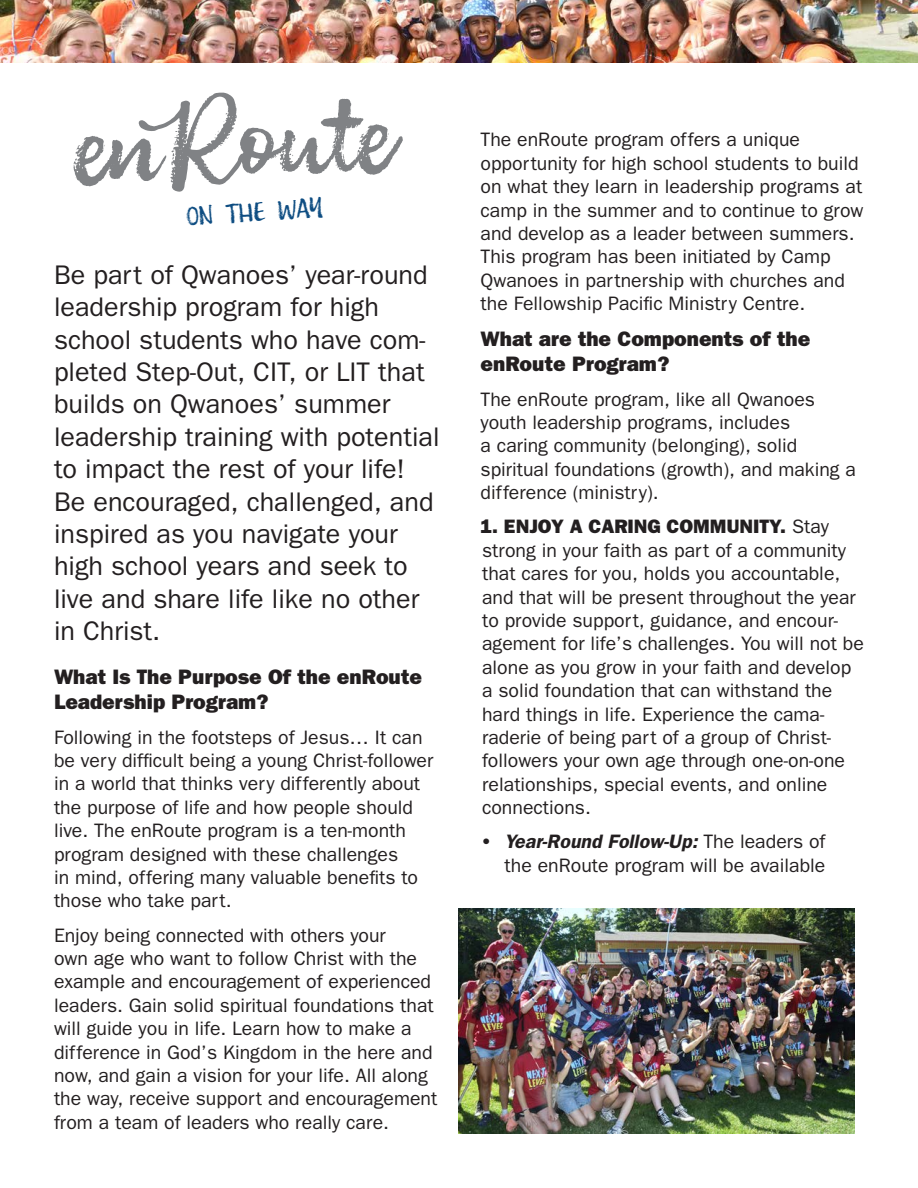
<style>
.page{position:relative;width:918px;height:1188px;background:#fff}
.page>*{position:absolute;margin:0;border:0;box-sizing:border-box;transform-origin:0 0}
.CQ20_Subheading_01{font:82.5px "BB Script";letter-spacing:-.035em;color:#808285}
.t1{font:27px/32.4px "Franklin Gothic";color:#231f20}
.Headline{font:800 21px/25.2px "Franklin Gothic";color:#231f20}
.Headings_SB{font:800 21px/25.2px "Franklin Gothic";color:#231f20}
.CQ20_Quote{font:20.85px "BB Sans One";color:#0e4d82}
.Headline-2{font:19.5px/23.4px "Franklin Gothic";color:#231f20}
.Body_text{font:19.5px/23.4px "Franklin Gothic";color:#231f20}
.Headings_SB-2{font:19.5px/23.4px "Franklin Gothic";color:#231f20}
.s1{font-weight:800}
.s2{font-weight:600}
.s3{font-weight:600;font-style:italic}
</style>
<div class="page">
<img style="left:0;top:0;width:918px;height:63px">
<img style="left:459px;top:908px;width:395px;height:226px">
<p class="CQ20_Subheading_01" style="left:78px;top:93px;width:321px">enRoute</p>
<p class="CQ20_Quote" style="left:186px;top:206px;width:141px;rotate:-4deg">on the way</p>
<p class="t1" style="left:54px;top:259px;width:387px">Be part of Qwanoes’ year-round leadership program for high school students who have com&shy;pleted Step-Out, CIT, or LIT that builds on Qwanoes’ summer leadership training with potential to impact the rest of your life!<br>Be encouraged, challenged, and inspired as you navigate your high school years and seek to live and share life like no other in Christ.</p>
<p class="Headline" style="left:54px;top:665px;width:370px">What Is The Purpose Of the enRoute<br>Leadership Program?</p>
<p class="Headline-2" style="left:54px;top:725px;width:381px">Following in the footsteps of Jesus… It can be very difficult being a young Christ-follower in a world that thinks very differently about the purpose of life and how people should live. The enRoute program is a ten-month program designed with these challenges<br>in mind, offering many valuable benefits to those who take part.</p>
<p class="Headline-2" style="left:54px;top:923px;width:385px">Enjoy being connected with others your<br>own age who want to follow Christ with the example and encouragement of experienced leaders. Gain solid spiritual foundations that will guide you in life. Learn how to make a difference in God’s Kingdom in the here and now, and gain a vision for your life. All along the way, receive support and encouragement from a team of leaders who really care.</p>
<p class="Headline-2" style="left:481px;top:128px;width:384px">The enRoute program offers a unique opportunity for high school students to build on what they learn in leadership programs at camp in the summer and to continue to grow and develop as a leader between summers.<br>This program has been initiated by Camp Qwanoes in partnership with churches and the Fellowship Pacific Ministry Centre.</p>
<p class="Headings_SB" style="left:481px;top:326px;width:331px">What are the Components of the enRoute Program?</p>
<p class="Headings_SB-2" style="left:481px;top:387px;width:377px">The enRoute program, like all Qwanoes youth leadership programs, includes<br>a caring community (belonging), solid spiritual foundations (growth), and making a difference (ministry).</p>
<p class="Body_text" style="left:481px;top:515px;width:385px"><span class="s1">1. ENJOY A CARING COMMUNITY.</span> Stay strong in your faith as part of a community that cares for you, holds you accountable, and that will be present throughout the year to provide support, guidance, and encour&shy;agement for life’s challenges. You will not be alone as you grow in your faith and develop a solid foundation that can withstand the hard things in life. Experience the cama&shy;raderie of being part of a group of Christ&shy;followers your own age through one-on-one relationships, special events, and online connections.</p>
<p class="Body_text" style="left:481px;top:830px;width:346px;text-align:right"><span class="s2">•</span> <span class="s3">Year-Round Follow-Up:</span> The leaders of the enRoute program will be available</p>
</div>
